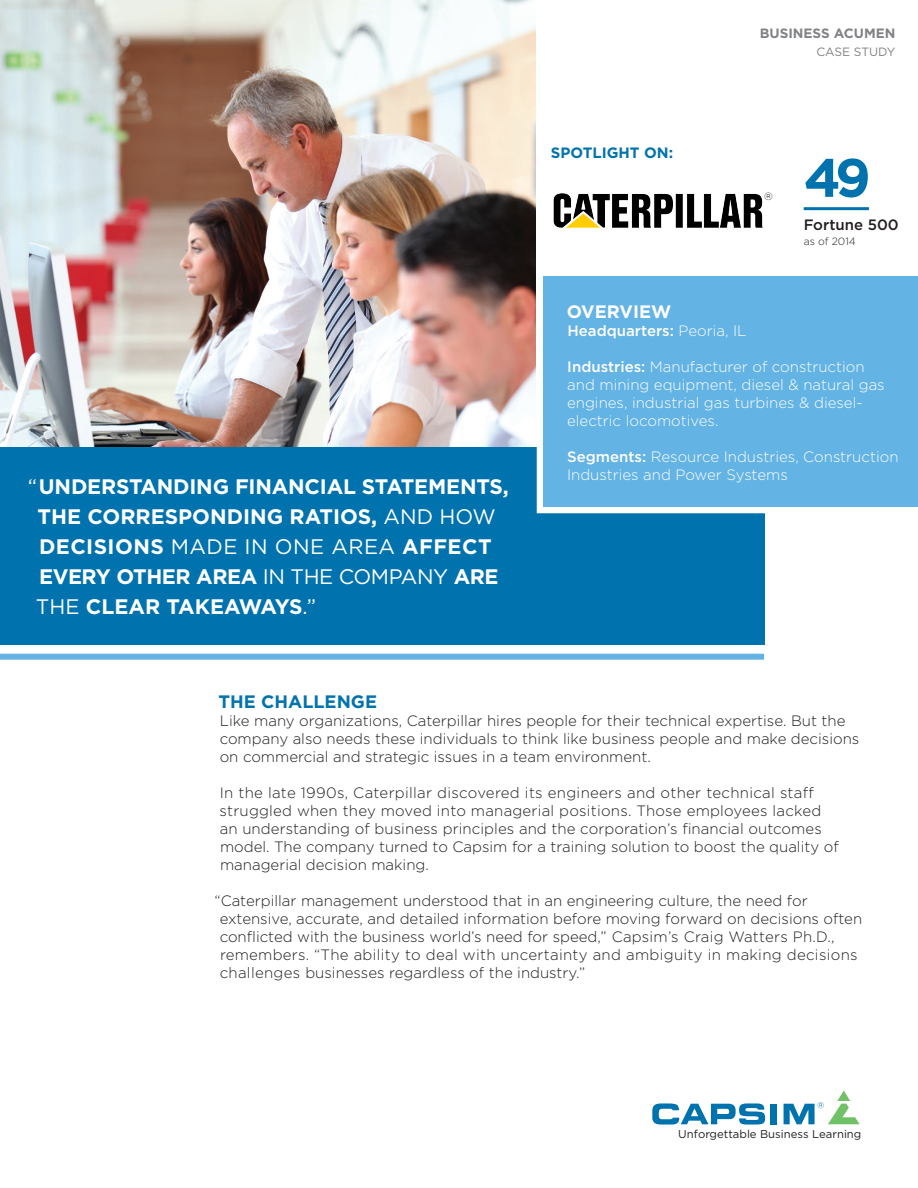
<style>
.page{position:relative;width:918px;height:1188px;background:#fff}
.page>*{position:absolute;margin:0;border:0;box-sizing:border-box;transform-origin:0 0}
.t1{font:700 54px "Gotham";color:#0073ae}
.t2{font:700 21px/30px "Gotham";letter-spacing:-.01em;color:#fff}
.t3{font:700 18px "Gotham";color:#0073ae}
.t4{font:700 18px "Gotham";color:#fff}
.t5{font:300 15px/18px "Gotham";color:#231f20}
.t6{font:300 15px/18px "Gotham";color:#fff}
.t7{font:500 15px "Gotham";color:#fff}
.t8{font:700 15px "Gotham";color:#0073ae}
.t9{font:500 15px "Gotham";color:#231f20}
.t10{font:700 13.5px "Gotham";color:#808285}
.t11{font:12px "Gotham";color:#808285}
.t12{font:11.25px "Gotham";color:#231f20}
.t13{font:300 10.5px "Gotham";color:#231f20}
.s1{font-weight:400}
.s2{font-weight:300}
.s3{font-weight:500}
</style>
<div class="page">
<img style="left:0;top:0;width:535px;height:447px">
<div style="left:0;top:447px;width:544px;height:158px;background:#0073ae"></div>
<div style="left:0;top:491px;width:764px;height:153px;background:#0073ae"></div>
<svg style="left:533px;top:267px;width:385px;height:250px"></svg>
<div style="left:543px;top:277px;width:375px;height:230px;background:#63b3e4"></div>
<img style="left:553px;top:193px;width:210px;height:35px">
<hr style="left:804px;top:207px;width:65px;height:3px;background:#0073ae">
<div style="left:0;top:654px;width:764px;height:6px;background:#63b3e4"></div>
<div style="left:771px;top:1104px;width:6px;height:20px;background:#0073ae"></div>
<svg style="left:652px;top:1103px;width:113px;height:22px"></svg>
<svg style="left:784px;top:1091px;width:76px;height:33px"></svg>
<p class="t2" style="left:36px;top:471px;width:474px;text-indent:-8px"><span class="s1">“</span>UNDERSTANDING FINANCIAL STATEMENTS,<br>THE CORRESPONDING RATIOS, <span class="s1">AND HOW<br></span>DECISIONS <span class="s1">MADE IN ONE AREA</span> AFFECT<br>EVERY OTHER AREA <span class="s1">IN THE COMPANY</span> ARE<br><span class="s1">THE</span> CLEAR TAKEAWAYS<span class="s1">.”</span></p>
<p class="t8" style="left:551px;top:144px;width:124px">SPOTLIGHT ON:</p>
<p class="t10" style="left:760px;top:26px;width:137px">BUSINESS ACUMEN</p>
<p class="t11" style="left:816px;top:45px;width:81px">CASE STUDY</p>
<p class="t13" style="left:764px;top:191px;width:10px">®</p>
<p class="t1" style="left:804px;top:147px;width:69px">49</p>
<p class="t9" style="left:804px;top:216px;width:97px">Fortune 500</p>
<p class="t13" style="left:804px;top:235px;width:54px">as of 2014</p>
<p class="t4" style="left:567px;top:301px;width:106px">OVERVIEW</p>
<p class="t7" style="left:567px;top:322px;width:181px">Headquarters: <span class="s2">Peoria, IL</span></p>
<p class="t6" style="left:567px;top:358px;width:319px"><span class="s3">Industries:</span> Manufacturer of construction and mining equipment, diesel &amp; natural gas engines, industrial gas turbines &amp; diesel&shy;electric locomotives.</p>
<p class="t6" style="left:567px;top:448px;width:333px"><span class="s3">Segments:</span> Resource Industries, Construction<br>Industries and Power Systems</p>
<p class="t3" style="left:218px;top:691px;width:160px">THE CHALLENGE</p>
<p class="t5" style="left:220px;top:711px;width:641px">Like many organizations, Caterpillar hires people for their technical expertise. But the company also needs these individuals to think like business people and make decisions on commercial and strategic issues in a team environment.</p>
<p class="t5" style="left:220px;top:783px;width:621px">In the late 1990s, Caterpillar discovered its engineers and other technical staff struggled when they moved into managerial positions. Those employees lacked an understanding of business principles and the corporation’s financial outcomes model. The company turned to Capsim for a training solution to boost the quality of managerial decision making.</p>
<p class="t5" style="left:220px;top:891px;width:644px;text-indent:-5px">“Caterpillar management understood that in an engineering culture, the need for extensive, accurate, and detailed information before moving forward on decisions often conflicted with the business world’s need for speed,” Capsim’s Craig Watters Ph.D., remembers. “The ability to deal with uncertainty and ambiguity in making decisions challenges businesses regardless of the industry.”</p>
<p class="t12" style="left:678px;top:1128px;width:185px">Unforgettable Business Learning</p>
</div>
